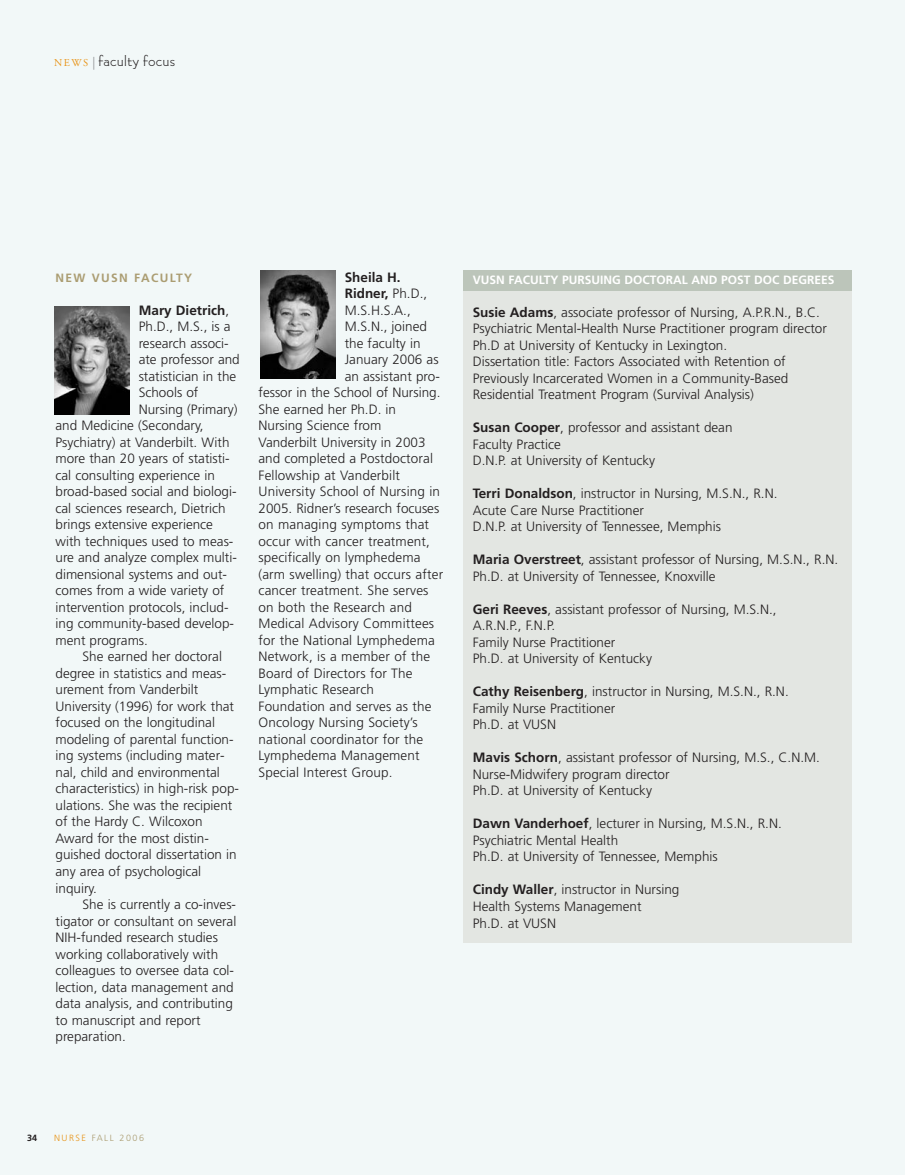
<style>
.page{position:relative;width:905px;height:1175px;background:#fff}
.page>*{position:absolute;margin:0;border:0;box-sizing:border-box;transform-origin:0 0}
.t1{font:300 15px "Bernhard Gothic SG";letter-spacing:.01em;color:#231f20}
.t2{font:300 13.5px/16.5px "Frutiger";color:#231f20}
.t3{font:700 13.5px "Frutiger";color:#231f20}
.t4{font:700 12px "Frutiger";color:#fff}
.t5{font:700 12px "Frutiger";letter-spacing:.11em;color:#ab9d72}
.t6{font:300 9px "Frutiger";letter-spacing:.165em;color:#ab9d72}
.t7{font:700 9px "Frutiger";color:#231f20}
.s1{font-family:"Adobe Garamond";font-weight:400;font-size:10.5px;color:#e89418}
.s2{color:#939598}
.s3{font-weight:300}
.s4{font-weight:700}
.s5{color:#e89418}
</style>
<div class="page">
<div style="left:0;top:0;width:904px;height:1174px;background:#f2f8f8"></div>
<div style="left:463px;top:270px;width:388px;height:672px;background:#e3e6e2"></div>
<div style="left:463px;top:270px;width:388px;height:21px;background:#bcc5ba"></div>
<img style="left:260px;top:270px;width:75px;height:108px">
<img style="left:54px;top:306px;width:76px;height:108px">
<p class="t1" style="left:54px;top:52px;width:123px"><span class="s1">NEWS</span><span class="s2">|</span>faculty focus</p>
<p class="t5" style="left:56px;top:273px;width:138px">NEW VUSN FACULTY</p>
<p class="t3" style="left:139px;top:304px;width:92px">Mary Dietrich<span class="s3">,</span></p>
<p class="t2" style="left:139px;top:319px;width:93px">Ph.D., M.S., is a</p>
<p class="t2" style="left:139px;top:336px;width:91px">research associ-</p>
<p class="t2" style="left:139px;top:352px;width:103px">ate professor and</p>
<p class="t2" style="left:139px;top:369px;width:99px">statistician in the</p>
<p class="t2" style="left:139px;top:385px;width:61px">Schools of</p>
<p class="t2" style="left:139px;top:402px;width:100px">Nursing (Primary)</p>
<p class="t2" style="left:56px;top:418px;width:150px">and Medicine (Secondary,</p>
<p class="t2" style="left:56px;top:435px;width:175px">Psychiatry) at Vanderbilt. With</p>
<p class="t2" style="left:56px;top:451px;width:176px">more than 20 years of statisti-</p>
<p class="t2" style="left:56px;top:468px;width:161px">cal consulting experience in</p>
<p class="t2" style="left:56px;top:484px;width:182px">broad-based social and biologi-</p>
<p class="t2" style="left:56px;top:501px;width:172px">cal sciences research, Dietrich</p>
<p class="t2" style="left:56px;top:517px;width:159px">brings extensive experience</p>
<p class="t2" style="left:56px;top:534px;width:179px">with techniques used to meas-</p>
<p class="t2" style="left:56px;top:550px;width:183px">ure and analyze complex multi-</p>
<p class="t2" style="left:56px;top:567px;width:173px">dimensional systems and out-</p>
<p class="t2" style="left:56px;top:583px;width:170px">comes from a wide variety of</p>
<p class="t2" style="left:56px;top:600px;width:175px">intervention protocols, includ-</p>
<p class="t2" style="left:56px;top:616px;width:180px">ing community-based develop-</p>
<p class="t2" style="left:56px;top:633px;width:94px">ment programs.</p>
<p class="t2" style="left:83px;top:649px;width:141px">She earned her doctoral</p>
<p class="t2" style="left:56px;top:666px;width:172px">degree in statistics and meas-</p>
<p class="t2" style="left:56px;top:682px;width:144px">urement from Vanderbilt</p>
<p class="t2" style="left:56px;top:699px;width:180px">University (1996) for work that</p>
<p class="t2" style="left:56px;top:715px;width:161px">focused on the longitudinal</p>
<p class="t2" style="left:56px;top:732px;width:179px">modeling of parental function-</p>
<p class="t2" style="left:56px;top:748px;width:171px">ing systems (including mater-</p>
<p class="t2" style="left:56px;top:765px;width:166px">nal, child and environmental</p>
<p class="t2" style="left:56px;top:781px;width:185px">characteristics) in high-risk pop-</p>
<p class="t2" style="left:56px;top:798px;width:178px">ulations. She was the recipient</p>
<p class="t2" style="left:56px;top:814px;width:149px">of the Hardy C. Wilcoxon</p>
<p class="t2" style="left:56px;top:831px;width:155px">Award for the most distin-</p>
<p class="t2" style="left:56px;top:847px;width:183px">guished doctoral dissertation in</p>
<p class="t2" style="left:56px;top:864px;width:147px">any area of psychological</p>
<p class="t2" style="left:56px;top:880px;width:43px">inquiry.</p>
<p class="t2" style="left:83px;top:897px;width:155px">She is currently a co-inves-</p>
<p class="t2" style="left:56px;top:913px;width:182px">tigator or consultant on several</p>
<p class="t2" style="left:56px;top:930px;width:164px">NIH-funded research studies</p>
<p class="t2" style="left:56px;top:946px;width:164px">working collaboratively with</p>
<p class="t2" style="left:56px;top:963px;width:180px">colleagues to oversee data col-</p>
<p class="t2" style="left:56px;top:979px;width:180px">lection, data management and</p>
<p class="t2" style="left:56px;top:996px;width:179px">data analysis, and contributing</p>
<p class="t2" style="left:56px;top:1012px;width:146px">to manuscript and report</p>
<p class="t2" style="left:56px;top:1029px;width:72px">preparation.</p>
<p class="t3" style="left:345px;top:272px;width:57px">Sheila H.</p>
<p class="t3" style="left:345px;top:288px;width:84px">Ridner, <span class="s3">Ph.D.,</span></p>
<p class="t2" style="left:345px;top:303px;width:68px">M.S.H.S.A.,</p>
<p class="t2" style="left:345px;top:319px;width:84px">M.S.N., joined</p>
<p class="t2" style="left:345px;top:336px;width:77px">the faculty in</p>
<p class="t2" style="left:345px;top:352px;width:95px">January 2006 as</p>
<p class="t2" style="left:345px;top:369px;width:97px">an assistant pro-</p>
<p class="t2" style="left:258px;top:385px;width:183px">fessor in the School of Nursing.</p>
<p class="t2" style="left:258px;top:402px;width:139px">She earned her Ph.D. in</p>
<p class="t2" style="left:258px;top:418px;width:124px">Nursing Science from</p>
<p class="t2" style="left:258px;top:435px;width:168px">Vanderbilt University in 2003</p>
<p class="t2" style="left:258px;top:451px;width:176px">and completed a Postdoctoral</p>
<p class="t2" style="left:258px;top:468px;width:143px">Fellowship at Vanderbilt</p>
<p class="t2" style="left:258px;top:484px;width:183px">University School of Nursing in</p>
<p class="t2" style="left:258px;top:501px;width:182px">2005. Ridner’s research focuses</p>
<p class="t2" style="left:258px;top:517px;width:172px">on managing symptoms that</p>
<p class="t2" style="left:258px;top:534px;width:173px">occur with cancer treatment,</p>
<p class="t2" style="left:258px;top:550px;width:163px">specifically on lymphedema</p>
<p class="t2" style="left:258px;top:567px;width:186px">(arm swelling) that occurs after</p>
<p class="t2" style="left:258px;top:583px;width:171px">cancer treatment. She serves</p>
<p class="t2" style="left:258px;top:600px;width:155px">on both the Research and</p>
<p class="t2" style="left:258px;top:616px;width:177px">Medical Advisory Committees</p>
<p class="t2" style="left:258px;top:633px;width:178px">for the National Lymphedema</p>
<p class="t2" style="left:258px;top:649px;width:173px">Network, is a member of the</p>
<p class="t2" style="left:258px;top:666px;width:156px">Board of Directors for The</p>
<p class="t2" style="left:258px;top:682px;width:117px">Lymphatic Research</p>
<p class="t2" style="left:258px;top:699px;width:174px">Foundation and serves as the</p>
<p class="t2" style="left:258px;top:715px;width:160px">Oncology Nursing Society’s</p>
<p class="t2" style="left:258px;top:732px;width:166px">national coordinator for the</p>
<p class="t2" style="left:258px;top:748px;width:163px">Lymphedema Management</p>
<p class="t2" style="left:258px;top:765px;width:136px">Special Interest Group.</p>
<p class="t4" style="left:472px;top:275px;width:363px">VUSN FACULTY PURSUING DOCTORAL AND POST DOC DEGREES</p>
<p class="t2" style="left:472px;top:305px;width:355px"><span class="s4">Susie Adams</span>, associate professor of Nursing, A.P.R.N., B.C.<br>Psychiatric Mental-Health Nurse Practitioner program director Ph.D at University of Kentucky in Lexington.<br>Dissertation title: Factors Associated with Retention of Previously Incarcerated Women in a Community-Based Residential Treatment Program (Survival Analysis)</p>
<p class="t2" style="left:472px;top:420px;width:261px"><span class="s4">Susan Cooper</span>, professor and assistant dean<br>Faculty Practice<br>D.N.P. at University of Kentucky</p>
<p class="t2" style="left:472px;top:486px;width:306px"><span class="s4">Terri Donaldson</span>, instructor in Nursing, M.S.N., R.N.<br>Acute Care Nurse Practitioner<br>D.N.P. at University of Tennessee, Memphis</p>
<p class="t2" style="left:472px;top:552px;width:367px"><span class="s4">Maria Overstreet</span>, assistant professor of Nursing, M.S.N., R.N.<br>Ph.D. at University of Tennessee, Knoxville</p>
<p class="t2" style="left:472px;top:602px;width:305px"><span class="s4">Geri Reeves</span>, assistant professor of Nursing, M.S.N.,<br>A.R.N.P., F.N.P.<br>Family Nurse Practitioner<br>Ph.D. at University of Kentucky</p>
<p class="t2" style="left:472px;top:684px;width:317px"><span class="s4">Cathy Reisenberg</span>, instructor in Nursing, M.S.N., R.N.<br>Family Nurse Practitioner<br>Ph.D. at VUSN</p>
<p class="t2" style="left:472px;top:750px;width:348px"><span class="s4">Mavis Schorn</span>, assistant professor of Nursing, M.S., C.N.M.<br>Nurse-Midwifery program director<br>Ph.D. at University of Kentucky</p>
<p class="t2" style="left:472px;top:816px;width:310px"><span class="s4">Dawn Vanderhoef</span>, lecturer in Nursing, M.S.N., R.N.<br>Psychiatric Mental Health<br>Ph.D. at University of Tennessee, Memphis</p>
<p class="t2" style="left:472px;top:882px;width:208px"><span class="s4">Cindy Waller</span>, instructor in Nursing<br>Health Systems Management<br>Ph.D. at VUSN</p>
<p class="t7" style="left:27px;top:1134px;width:12px">34</p>
<p class="t6" style="left:54px;top:1134px;width:92px"><span class="s5">NURSE</span> FALL 2006</p>
</div>
